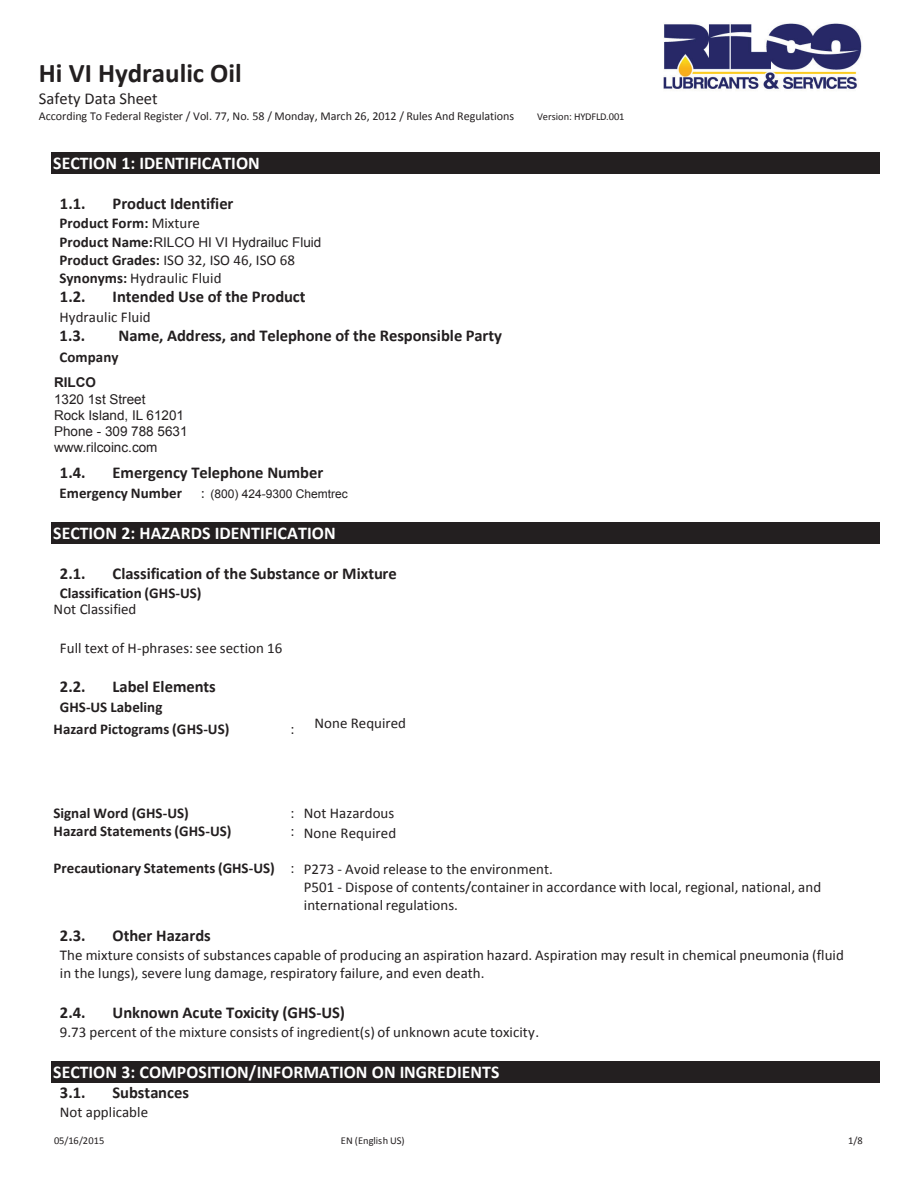
<style>
.page{position:relative;width:918px;height:1188px;background:#fff}
.page>*{position:absolute;margin:0;border:0;box-sizing:border-box;transform-origin:0 0}
.t1{font:700 27px "Calibri";color:#231f20}
.t2{font:700 18px "Calibri";letter-spacing:.005em;color:#fff}
.t3{font:700 16.5px "Calibri";letter-spacing:-.005em;color:#231f20}
.t4{font:16.5px "Calibri";color:#231f20}
.t5{font:15px/18.1px "Calibri";color:#231f20}
.t6{font:700 15px "Calibri";letter-spacing:.005em;color:#231f20}
.t7{font:13.5px/16.2px "Arial";color:#231f20}
.t8{font:700 13.5px "Arial";color:#231f20}
.t9{font:12px "Calibri";letter-spacing:-.005em;color:#231f20}
.t10{font:12px "Arial";color:#231f20}
.t11{font:10.5px "Calibri";letter-spacing:-.005em;color:#231f20}
.s1{font-weight:700}
</style>
<div class="page">
<div style="left:51px;top:152px;width:828px;height:22px;background:#231f20"></div>
<div style="left:51px;top:522px;width:828px;height:22px;background:#231f20"></div>
<div style="left:51px;top:1061px;width:828px;height:22px;background:#231f20"></div>
<img style="left:663px;top:23px;width:199px;height:68px">
<h1 class="t1" style="left:39px;top:54px;width:204px">Hi VI Hydraulic Oil</h1>
<p class="t4" style="left:39px;top:87px;width:120px">Safety Data Sheet</p>
<p class="t9" style="left:39px;top:108px;width:477px">According To Federal Register / Vol. 77, No. 58 / Monday, March 26, 2012 / Rules And Regulations</p>
<p class="t11" style="left:537px;top:110px;width:89px">Version: HYDFLD.001</p>
<p class="t2" style="left:53px;top:150px;width:208px">SECTION 1: IDENTIFICATION</p>
<p class="t3" style="left:60px;top:192px;width:27px">1.1.</p>
<p class="t3" style="left:113px;top:192px;width:122px">Product Identifier</p>
<p class="t5" style="left:60px;top:214px;width:277px"><span class="s1">Product Form:</span> Mixture<br><span class="s1">Product Name:</span> All Season, HI VI Hydraulic Fluid <span class="s1">Product Grades:</span> ISO 32, ISO 46, ISO 68<br><span class="s1">Synonyms:</span> Hydraulic Fluid</p>
<p class="t3" style="left:60px;top:285px;width:27px">1.2.</p>
<p class="t3" style="left:113px;top:285px;width:195px">Intended Use of the Product</p>
<p class="t5" style="left:60px;top:307px;width:93px">Hydraulic Fluid</p>
<p class="t3" style="left:60px;top:324px;width:27px">1.3.</p>
<p class="t3" style="left:118px;top:324px;width:385px">Name, Address, and Telephone of the Responsible Party</p>
<p class="t6" style="left:60px;top:346px;width:60px">Company</p>
<p class="t5" style="left:66px;top:386px;width:130px;line-height:19.5px">683 Haining Road<br>Vicksburg, MS 39183 (800) 338-2262</p>
<p class="t3" style="left:60px;top:461px;width:27px">1.4.</p>
<p class="t3" style="left:113px;top:461px;width:212px">Emergency Telephone Number</p>
<p class="t6" style="left:60px;top:482px;width:124px">Emergency Number</p>
<p class="t5" style="left:201px;top:483px;width:112px">: 1-800-633-8253</p>
<p class="t2" style="left:53px;top:520px;width:284px">SECTION 2: HAZARDS IDENTIFICATION</p>
<p class="t3" style="left:60px;top:562px;width:27px">2.1.</p>
<p class="t3" style="left:113px;top:562px;width:286px">Classification of the Substance or Mixture</p>
<p class="t6" style="left:60px;top:583px;width:143px">Classification (GHS-US)</p>
<p class="t7" style="left:153px;top:234px;width:170px">RILCO HI VI Hydrailuc Fluid</p>
<p class="t8" style="left:54px;top:374px;width:43px">RILCO</p>
<p class="t7" style="left:54px;top:391px;width:135px">1320 1st Street<br>Rock Island, IL 61201<br>Phone - 309 788 5631 www.rilcoinc.com</p>
<p class="t10" style="left:211px;top:486px;width:139px">(800) 424-9300 Chemtrec</p>
<p class="t5" style="left:54px;top:599px;width:84px">Not Classified</p>
<p class="t5" style="left:60px;top:639px;width:224px">Full text of H-phrases: see section 16</p>
<p class="t3" style="left:60px;top:675px;width:27px">2.2.</p>
<p class="t3" style="left:113px;top:675px;width:105px">Label Elements</p>
<p class="t6" style="left:60px;top:696px;width:104px">GHS-US Labeling</p>
<p class="t6" style="left:54px;top:718px;width:177px">Hazard Pictograms (GHS-US)</p>
<p class="t5" style="left:290px;top:719px;width:6px">:</p>
<p class="t5" style="left:315px;top:713px;width:93px">None Required</p>
<p class="t6" style="left:54px;top:802px;width:137px">Signal Word (GHS-US)</p>
<p class="t5" style="left:290px;top:804px;width:106px">: Not Hazardous</p>
<p class="t6" style="left:54px;top:821px;width:179px">Hazard Statements (GHS-US)</p>
<p class="t5" style="left:290px;top:823px;width:107px">: None Required</p>
<p class="t5" style="left:304px;top:860px;width:519px;text-indent:-250px"><span class="s1">Precautionary Statements (GHS-US)</span> : P273 - Avoid release to the environment.<br>P501 - Dispose of contents/containerin accordance with local, regional, national, and international regulations.</p>
<p class="t3" style="left:60px;top:924px;width:27px">2.3.</p>
<p class="t3" style="left:113px;top:924px;width:100px">Other Hazards</p>
<p class="t5" style="left:60px;top:946px;width:785px">The mixture consists of substances capable of producing an aspiration hazard. Aspiration may result in chemical pneumonia (fluid in the lungs), severe lung damage, respiratory failure, and even death.</p>
<p class="t3" style="left:60px;top:1001px;width:27px">2.4.</p>
<p class="t3" style="left:113px;top:1001px;width:234px">Unknown Acute Toxicity (GHS-US)</p>
<p class="t5" style="left:60px;top:1022px;width:481px">9.73 percent of the mixture consists of ingredient(s) of unknown acute toxicity.</p>
<p class="t2" style="left:53px;top:1060px;width:448px">SECTION 3: COMPOSITION/INFORMATION ON INGREDIENTS</p>
<p class="t3" style="left:60px;top:1081px;width:27px">3.1.</p>
<p class="t3" style="left:113px;top:1081px;width:78px">Substances</p>
<p class="t5" style="left:60px;top:1103px;width:90px">Not applicable</p>
<p class="t11" style="left:54px;top:1133px;width:52px">05/16/2015</p>
<p class="t11" style="left:341px;top:1133px;width:65px">EN (English US)</p>
<p class="t11" style="left:848px;top:1133px;width:16px">1/8</p>
</div>
